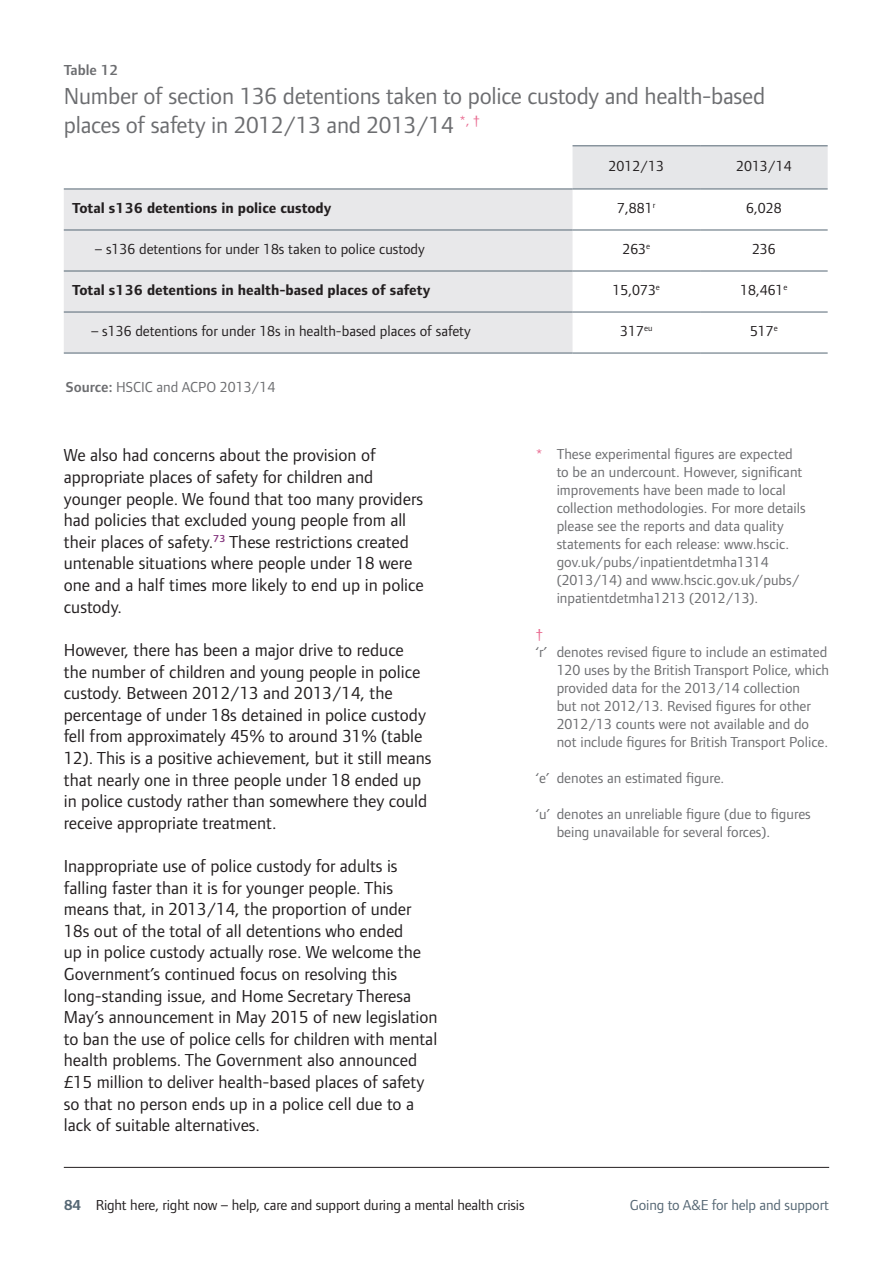
<style>
.page{position:relative;width:893px;height:1264px;background:#fff}
.page>*{position:absolute;margin:0;border:0;box-sizing:border-box;transform-origin:0 0}
.t1{font:24px/28.8px "Foundry Form Sans";letter-spacing:-.01em;color:#6c6d70}
.Body{font:18px/21.6px "Foundry Form Sans";color:#231f20}
.Superscript_note{font:15px/18px "Foundry Form Sans";color:#6c6d70}
.Body-2{font:15px "Foundry Form Sans";color:#231f20}
.Body-3{font:700 15px "Foundry Form Sans";color:#231f20}
.t2{font:15px "Foundry Form Sans";letter-spacing:-.01em;color:#556774}
.Annotation{font:15px "Foundry Form Sans";color:#6c6d70}
.Annotation-2{font:600 15px "Foundry Form Sans";color:#6c6d70}
.Superscript_note-2{font:15px "Foundry Form Sans";color:#e96d92}
.s1{font-weight:600}
.s2{color:#e96d92}
.s3{font-weight:700;color:#556774}
</style>
<div class="page">
<hr style="left:64px;top:1167px;width:765px;height:1px;background:#231f20">
<svg style="left:64px;top:146px;width:764px;height:207px"></svg>
<div style="left:573px;top:146px;width:255px;height:43px;background:#e6e7e9"></div>
<div style="left:64px;top:190px;width:509px;height:163px;background:#e8e8ea"></div>
<hr style="left:573px;top:145px;width:127px;height:1px;background:#556774">
<hr style="left:700px;top:145px;width:128px;height:1px;background:#556774">
<hr style="left:64px;top:189px;width:509px;height:1px;background:#556774">
<hr style="left:573px;top:189px;width:127px;height:1px;background:#556774">
<hr style="left:700px;top:189px;width:128px;height:1px;background:#556774">
<hr style="left:64px;top:230px;width:509px;height:1px;background:#556774">
<hr style="left:573px;top:230px;width:127px;height:1px;background:#556774">
<hr style="left:700px;top:230px;width:128px;height:1px;background:#556774">
<hr style="left:64px;top:271px;width:509px;height:1px;background:#556774">
<hr style="left:573px;top:271px;width:127px;height:1px;background:#556774">
<hr style="left:700px;top:271px;width:128px;height:1px;background:#556774">
<hr style="left:64px;top:312px;width:509px;height:1px;background:#556774">
<hr style="left:573px;top:312px;width:127px;height:1px;background:#556774">
<hr style="left:700px;top:312px;width:128px;height:1px;background:#556774">
<hr style="left:64px;top:353px;width:509px;height:1px;background:#556774">
<hr style="left:573px;top:353px;width:127px;height:1px;background:#556774">
<hr style="left:700px;top:353px;width:128px;height:1px;background:#556774">
<p class="Annotation-2" style="left:64px;top:61px;width:56px">Table 12</p>
<p class="t1" style="left:64px;top:81px;width:703px">Number of section 136 detentions taken to police custody and health-based places of safety in 2012/13 and 2013/14 <sup>*,</sup> <sup>†</sup></p>
<p class="Body-2" style="left:609px;top:157px;width:57px">2012/13</p>
<p class="Body-2" style="left:736px;top:157px;width:57px">2013/14</p>
<p class="Body-3" style="left:72px;top:199px;width:261px">Total s136 detentions in police custody</p>
<p class="Body-2" style="left:617px;top:199px;width:40px">7,881<sup>r</sup></p>
<p class="Body-2" style="left:746px;top:199px;width:37px">6,028</p>
<p class="Body-2" style="left:95px;top:240px;width:331px">– s136 detentions for under 18s taken to police custody</p>
<p class="Body-2" style="left:622px;top:240px;width:29px">263<sup>e</sup></p>
<p class="Body-2" style="left:752px;top:240px;width:25px">236</p>
<p class="Body-3" style="left:72px;top:281px;width:359px">Total s136 detentions in health-based places of safety</p>
<p class="Body-2" style="left:613px;top:281px;width:49px">15,073<sup>e</sup></p>
<p class="Body-2" style="left:740px;top:281px;width:49px">18,461<sup>e</sup></p>
<p class="Body-2" style="left:91px;top:322px;width:381px">– s136 detentions for under 18s in health-based places of safety</p>
<p class="Body-2" style="left:620px;top:322px;width:34px">317<sup>eu</sup></p>
<p class="Body-2" style="left:750px;top:322px;width:29px">517<sup>e</sup></p>
<p class="Annotation" style="left:66px;top:379px;width:211px"><span class="s1">Source:</span> HSCIC and ACPO 2013/14</p>
<p class="Body" style="left:64px;top:445px;width:361px">We also had concerns about the provision of appropriate places of safety for children and younger people. We found that too many providers had policies that excluded young people from all their places of safety.<sup>73</sup> These restrictions created untenable situations where people under 18 were one and a half times more likely to end up in police custody.</p>
<p class="Body" style="left:64px;top:639px;width:369px">However, there has been a major drive to reduce<br>the number of children and young people in police custody. Between 2012/13 and 2013/14, the percentage of under 18s detained in police custody fell from approximately 45% to around 31% (table 12). This is a positive achievement, but it still means that nearly one in three people under 18 ended up in police custody rather than somewhere they could receive appropriate treatment.</p>
<p class="Body" style="left:64px;top:855px;width:375px">Inappropriate use of police custody for adults is falling faster than it is for younger people. This means that, in 2013/14, the proportion of under 18s out of the total of all detentions who ended<br>up in police custody actually rose. We welcome the Government’s continued focus on resolving this long-standing issue, and Home Secretary Theresa May’s announcement in May 2015 of new legislation to ban the use of police cells for children with mental health problems. The Government also announced £15 million to deliver health-based places of safety so that no person ends up in a police cell due to a lack of suitable alternatives.</p>
<p class="Superscript_note" style="left:557px;top:445px;width:250px;text-indent:-21px"><span class="s2">*</span> These experimental figures are expected to be an undercount. However, significant improvements have been made to local collection methodologies. For more details please see the reports and data quality statements for each release: www.hscic. gov.uk/pubs/inpatientdetmha1314 (2013/14) and www.hscic.gov.uk/pubs/ inpatientdetmha1213 (2012/13).</p>
<p class="Superscript_note-2" style="left:535px;top:625px;width:9px">†</p>
<p class="Superscript_note" style="left:557px;top:643px;width:274px;text-indent:-21px">‘r’ denotes revised figure to include an estimated 120 uses by the British Transport Police, which provided data for the 2013/14 collection<br>but not 2012/13. Revised figures for other 2012/13 counts were not available and do not include figures for British Transport Police.</p>
<p class="Superscript_note" style="left:535px;top:769px;width:190px">‘e’ denotes an estimated figure.</p>
<p class="Superscript_note" style="left:557px;top:805px;width:256px;text-indent:-21px">‘u’ denotes an unreliable figure (due to figures being unavailable for several forces).</p>
<p class="Body-2" style="left:64px;top:1196px;width:462px"><span class="s3">84</span> Right here, right now – help, care and support during a mental health crisis</p>
<p class="t2" style="left:630px;top:1196px;width:201px">Going to A&amp;E for help and support</p>
</div>
